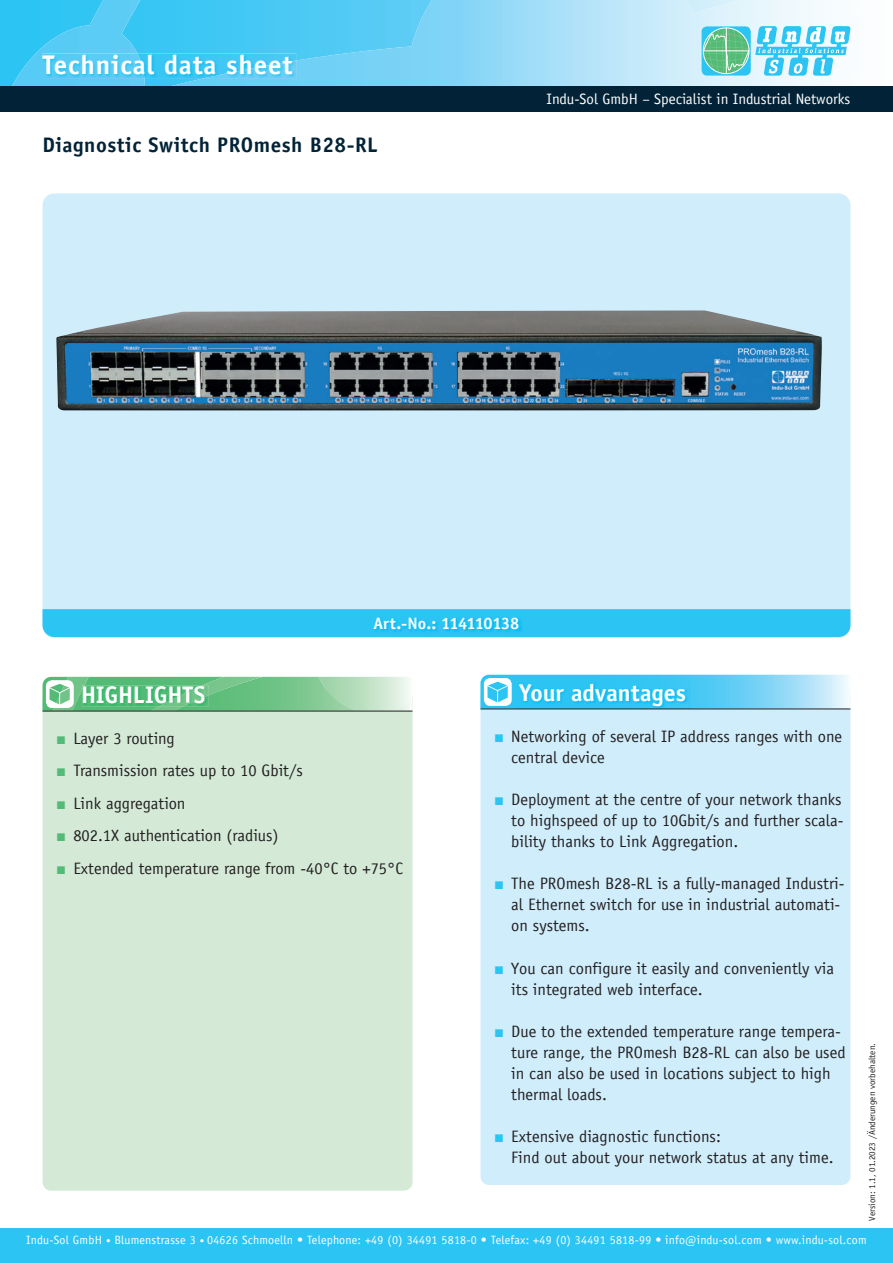
<style>
.page{position:relative;width:893px;height:1263px;background:#fff}
.page>*{position:absolute;margin:0;border:0;box-sizing:border-box;transform-origin:0 0}
.t1{font:700 27px "Officina Sans";letter-spacing:.03em;color:#fff}
.t2{font:700 24px "Officina Sans";color:#fff}
.t3{font:700 21px "Officina Sans";letter-spacing:.025em;color:#022337}
.t4{font:16.5px/21px "Officina Sans";color:#231f20}
.t5{font:700 16.5px "Officina Sans";letter-spacing:-.02em;color:#fff}
.t6{font:15px "Officina Sans";color:#fff}
.t7{font:12px "Officina Sans";letter-spacing:.02em;color:#fff}
.t8{font:9px "Officina Sans";color:#231f20}
.s1{font-family:"Arial";color:#53bb75}
.s2{font-family:"Arial";color:#2bc4f3}
.s3{font-size:9px}
</style>
<div class="page">
<img style="left:7px;top:0;width:824px;height:86px">
<div style="left:0;top:86px;width:893px;height:26px;background:#022337"></div>
<svg style="left:701px;top:26px;width:50px;height:50px"></svg>
<svg style="left:755px;top:26px;width:96px;height:50px"></svg>
<svg style="left:703px;top:28px;width:46px;height:46px;background:#69c8a5"></svg>
<div style="left:0;top:1228px;width:893px;height:35px;background:#2bc4f3"></div>
<img style="left:42px;top:54px;width:254px;height:24px">
<div style="left:43px;top:193px;width:807px;height:445px;background:#d0edfb;border-radius:12px"></div>
<div style="left:43px;top:609px;width:807px;height:28px;background:#2bc4f3"></div>
<div style="left:43px;top:689px;width:369px;height:502px;background:#d4ead7;border-radius:9px"></div>
<hr style="left:43px;top:711px;width:369px;height:1px;background:#231f20">
<svg style="left:43px;top:677px;width:370px;height:34px;background:#7ec894"></svg>
<div style="left:480px;top:687px;width:370px;height:498px;background:#d0edfb;border-radius:9px"></div>
<hr style="left:480px;top:709px;width:370px;height:1px;background:#231f20">
<svg style="left:480px;top:675px;width:370px;height:34px;background:#59cbf1"></svg>
<img style="left:373px;top:617px;width:150px;height:16px">
<img style="left:56px;top:310px;width:766px;height:100px">
<h1 class="t1" style="left:43px;top:48px;width:251px">Technical data sheet</h1>
<p class="t3" style="left:43px;top:131px;width:337px">Diagnostic Switch PROmesh B28-RL</p>
<p class="t6" style="left:546px;top:90px;width:305px">Indu-Sol GmbH – Specialist in Industrial Networks</p>
<p class="t5" style="left:373px;top:613px;width:148px">Art.-No.: 114110138</p>
<h2 class="t2" style="left:81px;top:679px;width:126px">HIGHLIGHTS</h2>
<p class="t4" style="left:56px;top:728px;width:120px"><span class="s1">■</span> Layer 3 routing</p>
<p class="t4" style="left:56px;top:760px;width:248px"><span class="s1">■</span> Transmission rates up to 10 Gbit/s</p>
<p class="t4" style="left:56px;top:793px;width:131px"><span class="s1">■</span> Link aggregation</p>
<p class="t4" style="left:56px;top:825px;width:224px"><span class="s1">■</span> 802.1X authentication (radius)</p>
<p class="t4" style="left:56px;top:858px;width:348px"><span class="s1">■</span> Extended temperature range from -40°C to +75°C</p>
<h2 class="t2" style="left:519px;top:677px;width:168px">Your advantages</h2>
<p class="t4" style="left:511px;top:726px;width:332px;text-indent:-17px"><span class="s2">■</span> Networking of several IP address ranges with one central device</p>
<p class="t4" style="left:511px;top:789px;width:334px;text-align:justify;text-indent:-17px"><span class="s2">■</span> Deployment at the centre of your network thanks to highspeed of up to 10Gbit/s and further scala&shy;bility thanks to Link Aggregation.</p>
<p class="t4" style="left:511px;top:873px;width:335px;text-indent:-17px"><span class="s2">■</span> The PROmesh B28-RL is a fully-managed Industri&shy;al Ethernet switch for use in industrial automati&shy;on systems.</p>
<p class="t4" style="left:511px;top:957px;width:324px;text-indent:-17px"><span class="s2">■</span> You can configure it easily and conveniently via its integrated web interface.</p>
<p class="t4" style="left:511px;top:1021px;width:336px;text-indent:-17px"><span class="s2">■</span> Due to the extended temperature range tempera&shy;ture range, the PROmesh B28-RL can also be used in can also be used in locations subject to high thermal loads.</p>
<p class="t4" style="left:511px;top:1126px;width:324px;text-indent:-17px"><span class="s2">■</span> Extensive diagnostic functions:<br>Find out about your network status at any time.</p>
<p class="t8" style="left:867px;top:1221px;width:179px;rotate:-90deg">Version: 1.1, 01.2023 /Änderungen vorbehalten.</p>
<p class="t7" style="left:26px;top:1233px;width:842px">Indu-Sol GmbH <span class="s3">•</span> Blumenstrasse 3 <span class="s3">•</span> 04626 Schmoelln • Telephone: +49 (0) 34491 5818-0 • Telefax: +49 (0) 34491 5818-99 • info@indu-sol.com • www.indu-sol.com</p>
</div>
